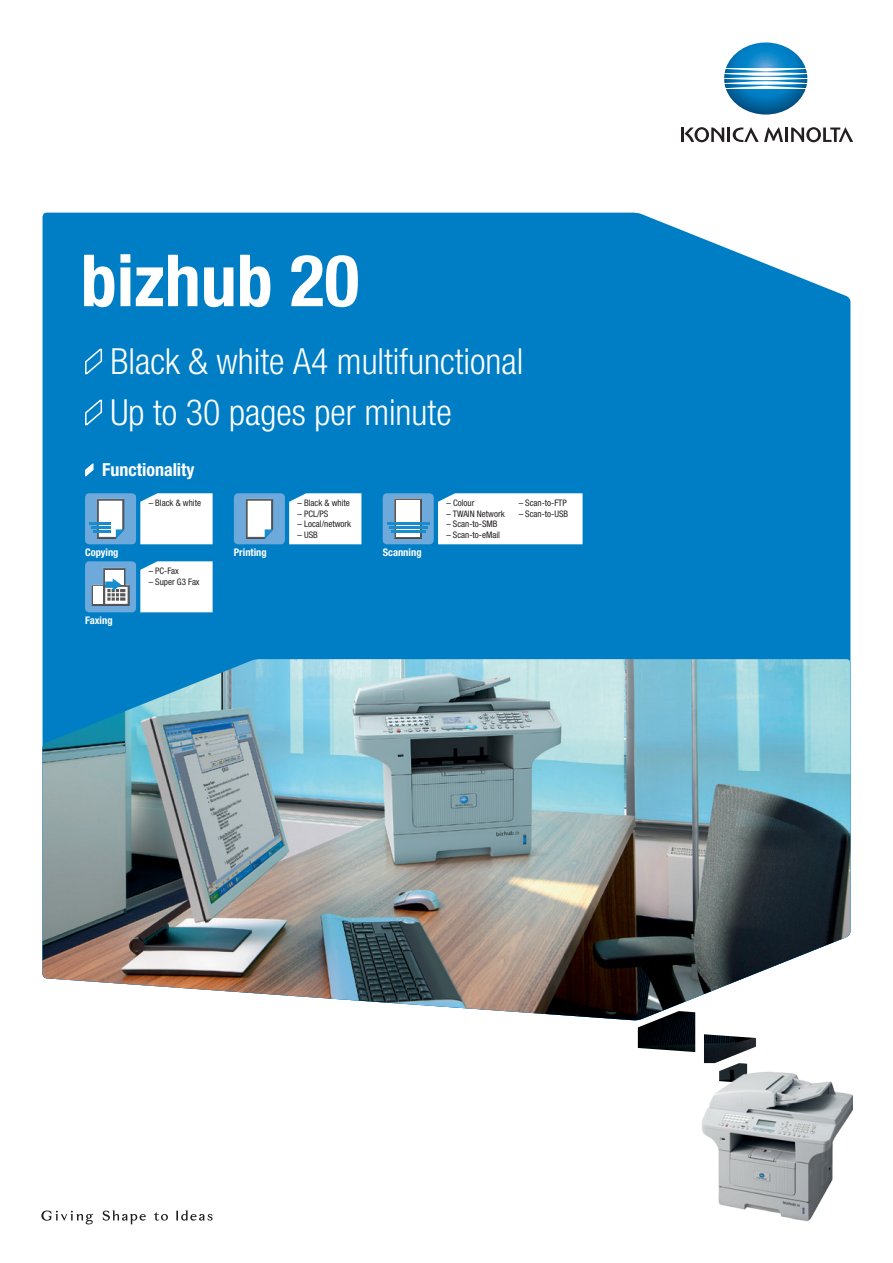
<style>
.page{position:relative;width:893px;height:1263px;background:#fff}
.page>*{position:absolute;margin:0;border:0;box-sizing:border-box;transform-origin:0 0}
.Bro_Title_HEAD_BoldC{font:700 condensed 72px "Helvetica Neue LTW1 G";color:#fff}
.Bro_Title_SUBLINE_Li{font:300 condensed 36px "Helvetica Neue LTW1 G";color:#fff}
.Bro_Inside_SUBHEAD_W{font:700 condensed 18px "Helvetica Neue LTW1 G";color:#fff}
.Bro_Inside_ICON_SUBL{font:700 condensed 10.5px "Helvetica Neue LTW1 G";color:#fff}
.Bro_Inside_WORKFLOW{font:condensed 9px "Helvetica Neue LTW1 G";color:#231f20}
</style>
<div class="page">
<div style="left:43px;top:213px;width:807px;height:446px;background:#007ec5"></div>
<img style="left:638px;top:1020px;width:57px;height:32px">
<img style="left:724px;top:42px;width:83px;height:73px">
<hr style="left:785px;top:128px;width:3px;height:14px;background:#231f20">
<svg style="left:791px;top:127px;width:62px;height:15px"></svg>
<svg style="left:681px;top:127px;width:102px;height:15px"></svg>
<svg style="left:103px;top:1210px;width:43px;height:14px"></svg>
<svg style="left:176px;top:1210px;width:37px;height:10px"></svg>
<svg style="left:41px;top:1210px;width:52px;height:14px"></svg>
<svg style="left:154px;top:1212px;width:14px;height:9px"></svg>
<img style="left:704px;top:1034px;width:52px;height:29px">
<img style="left:719px;top:1063px;width:28px;height:8px">
<svg style="left:84px;top:348px;width:19px;height:28px"></svg>
<svg style="left:84px;top:399px;width:19px;height:28px"></svg>
<img style="left:43px;top:659px;width:807px;height:361px">
<svg style="left:84px;top:461px;width:10px;height:17px"></svg>
<div style="left:383px;top:493px;width:51px;height:51px;background:#6da9db;border-radius:4px"></div>
<svg style="left:438px;top:493px;width:145px;height:51px"></svg>
<div style="left:234px;top:493px;width:51px;height:51px;background:#6da9db;border-radius:4px"></div>
<svg style="left:289px;top:493px;width:72px;height:51px"></svg>
<svg style="left:245px;top:498px;width:29px;height:41px"></svg>
<svg style="left:246px;top:499px;width:27px;height:40px"></svg>
<svg style="left:140px;top:561px;width:73px;height:51px"></svg>
<div style="left:85px;top:561px;width:51px;height:51px;background:#6da9db;border-radius:4px"></div>
<svg style="left:103px;top:567px;width:22px;height:1px"></svg>
<svg style="left:91px;top:568px;width:39px;height:38px"></svg>
<svg style="left:394px;top:498px;width:29px;height:41px"></svg>
<div style="left:396px;top:501px;width:24px;height:36px;background:#fff"></div>
<hr style="left:391px;top:530px;width:34px;height:3px;background:#178dce">
<hr style="left:389px;top:526px;width:38px;height:2px;background:#178dce">
<hr style="left:387px;top:522px;width:42px;height:2px;background:#178dce">
<svg style="left:140px;top:493px;width:73px;height:51px"></svg>
<div style="left:85px;top:493px;width:51px;height:51px;background:#6da9db;border-radius:4px"></div>
<svg style="left:96px;top:498px;width:29px;height:32px"></svg>
<svg style="left:97px;top:499px;width:27px;height:40px"></svg>
<hr style="left:94px;top:530px;width:17px;height:3px;background:#178dce">
<hr style="left:91px;top:526px;width:20px;height:2px;background:#178dce">
<hr style="left:89px;top:522px;width:22px;height:2px;background:#178dce">
<img style="left:702px;top:1071px;width:150px;height:151px">
<p class="Bro_Title_HEAD_BoldC" style="left:81px;top:237px;width:280px">bizhub 20</p>
<p class="Bro_Title_SUBLINE_Li" style="left:111px;top:340px;width:414px">Black &amp; white A4 multifunctional</p>
<p class="Bro_Title_SUBLINE_Li" style="left:111px;top:391px;width:343px">Up to 30 pages per minute</p>
<p class="Bro_Inside_SUBHEAD_W" style="left:102px;top:459px;width:94px">Functionality</p>
<p class="Bro_Inside_ICON_SUBL" style="left:85px;top:546px;width:35px">Copying</p>
<p class="Bro_Inside_ICON_SUBL" style="left:85px;top:614px;width:29px">Faxing</p>
<p class="Bro_Inside_WORKFLOW" style="left:149px;top:498px;width:54px">– Black &amp; white</p>
<p class="Bro_Inside_WORKFLOW" style="left:519px;top:498px;width:50px">– Scan-to-FTP</p>
<p class="Bro_Inside_WORKFLOW" style="left:519px;top:508px;width:51px">– Scan-to-USB</p>
<p class="Bro_Inside_WORKFLOW" style="left:446px;top:498px;width:29px">– Colour</p>
<p class="Bro_Inside_WORKFLOW" style="left:446px;top:508px;width:60px">– TWAIN Network</p>
<p class="Bro_Inside_WORKFLOW" style="left:446px;top:519px;width:53px">– Scan-to-SMB</p>
<p class="Bro_Inside_WORKFLOW" style="left:446px;top:529px;width:55px">– Scan-to-eMail</p>
<p class="Bro_Inside_WORKFLOW" style="left:298px;top:498px;width:54px">– Black &amp; white</p>
<p class="Bro_Inside_WORKFLOW" style="left:298px;top:508px;width:32px">– PCL/PS</p>
<p class="Bro_Inside_WORKFLOW" style="left:298px;top:519px;width:55px">– Local/network</p>
<p class="Bro_Inside_WORKFLOW" style="left:298px;top:529px;width:22px">– USB</p>
<p class="Bro_Inside_WORKFLOW" style="left:149px;top:566px;width:32px">– PC-Fax</p>
<p class="Bro_Inside_WORKFLOW" style="left:149px;top:576px;width:52px">– Super G3 Fax</p>
<p class="Bro_Inside_ICON_SUBL" style="left:234px;top:546px;width:34px">Printing</p>
<p class="Bro_Inside_ICON_SUBL" style="left:383px;top:546px;width:40px">Scanning</p>
</div>
